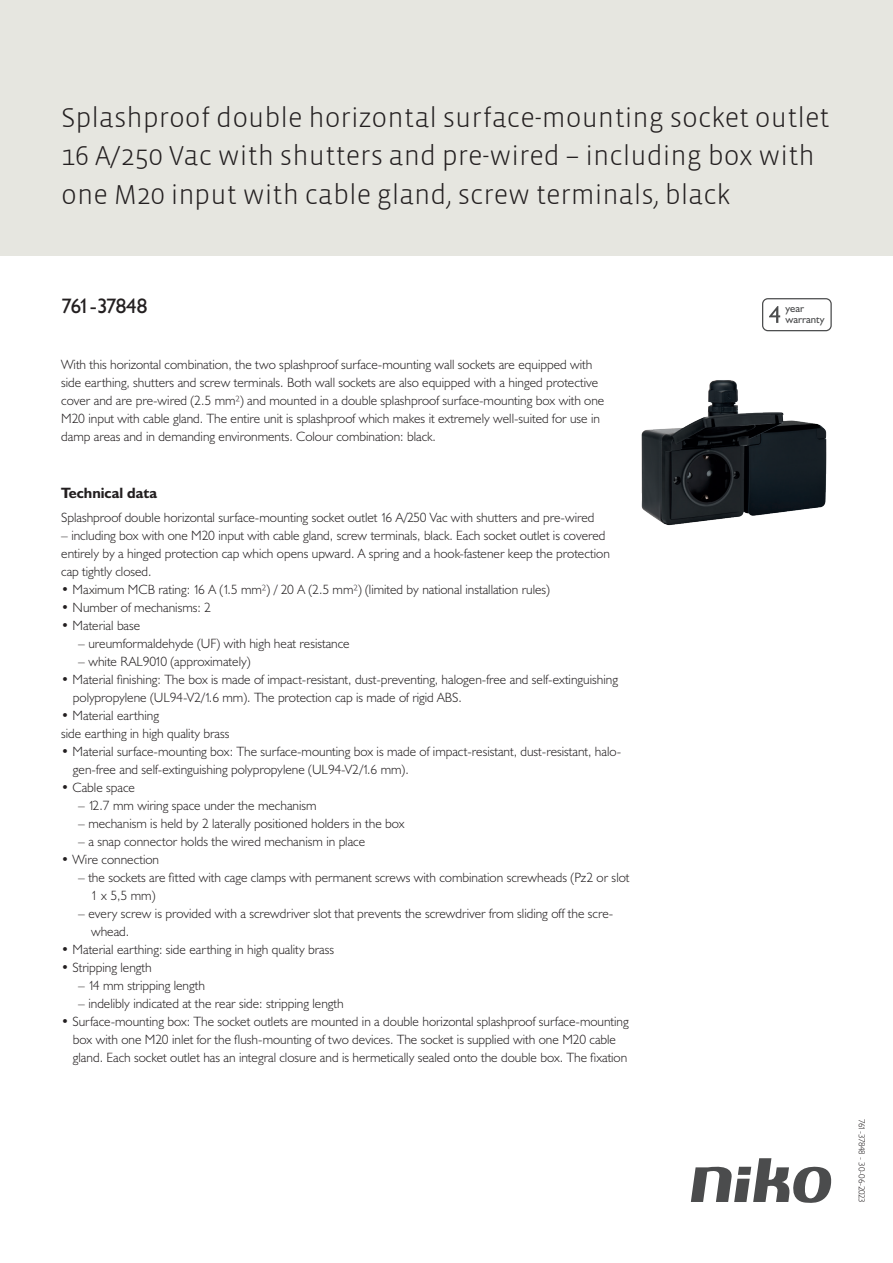
<style>
.page{position:relative;width:893px;height:1263px;background:#fff}
.page>*{position:absolute;margin:0;border:0;box-sizing:border-box;transform-origin:0 0}
.Title_datasheets{font:300 28.05px/38.2px "Vista Sans";color:#231f20}
.Article_number{font:21px "Humanist 521 BT";letter-spacing:-.04em;color:#231f20}
.Titles_parts{font:700 15px "Humanist 521 BT";color:#231f20}
.USP_Bullets{font:300 13.5px/18px "Humanist 521 BT";color:#231f20}
.Platte_tekst_CAB{font:300 13.5px/18px "Humanist 521 BT";color:#231f20}
.USP_Bullets_level_2{font:300 13.5px/18px "Humanist 521 BT";color:#231f20}
.t1{font:10.8px/10.8px "Humanist 521 BT";color:#4b4c4d}
.Revision{font:300 9px "Humanist 521 BT";letter-spacing:-.04em;color:#231f20}
</style>
<div class="page">
<svg style="left:691px;top:1158px;width:141px;height:45px"></svg>
<div style="left:0;top:0;width:893px;height:255px;background:#e6e6e0"></div>
<svg style="left:762px;top:298px;width:70px;height:33px"></svg>
<img style="left:641px;top:380px;width:186px;height:146px">
<p class="Title_datasheets" style="left:61px;top:99px;width:770px">Splashproof double horizontal surface-mounting socket outlet<br>16 A/250 Vac with shutters and pre-wired – including box with one M20 input with cable gland, screw terminals, black</p>
<p class="Article_number" style="left:61px;top:293px;width:88px">761-37848</p>
<p class="Platte_tekst_CAB" style="left:61px;top:355px;width:545px">With this horizontal combination, the two splashproof surface-mounting wall sockets are equipped with side earthing, shutters and screw terminals. Both wall sockets are also equipped with a hinged protective cover and are pre-wired (2.5 mm²) and mounted in a double splashproof surface-mounting box with one M20 input with cable gland. The entire unit is splashproof which makes it extremely well-suited for use in damp areas and in demanding environments. Colour combination: black.</p>
<p class="Titles_parts" style="left:61px;top:483px;width:98px">Technical data</p>
<p class="Platte_tekst_CAB" style="left:61px;top:508px;width:535px">Splashproof double horizontal surface-mounting socket outlet 16 A/250 Vac with shutters and pre-wired</p>
<p class="Platte_tekst_CAB" style="left:61px;top:526px;width:550px">– including box with one M20 input with cable gland, screw terminals, black. Each socket outlet is covered entirely by a hinged protection cap which opens upward. A spring and a hook-fastener keep the protection cap tightly closed.</p>
<p class="USP_Bullets" style="left:61px;top:580px;width:490px">• Maximum MCB rating: 16 A (1.5 mm²) / 20 A (2.5 mm²) (limited by national installation rules)</p>
<p class="USP_Bullets" style="left:61px;top:598px;width:151px">• Number of mechanisms: 2</p>
<p class="USP_Bullets" style="left:61px;top:616px;width:81px">• Material base</p>
<p class="USP_Bullets_level_2" style="left:78px;top:634px;width:273px">– ureumformaldehyde (UF) with high heat resistance</p>
<p class="USP_Bullets_level_2" style="left:78px;top:652px;width:174px">– white RAL9010 (approximately)</p>
<p class="USP_Bullets" style="left:73px;top:670px;width:547px;text-indent:-12px">• Material finishing: The box is made of impact-resistant, dust-preventing, halogen-free and self-extinguishing polypropylene (UL94-V2/1.6 mm). The protection cap is made of rigid ABS.</p>
<p class="USP_Bullets" style="left:61px;top:706px;width:99px">• Material earthing</p>
<p class="USP_Bullets" style="left:61px;top:724px;width:170px">side earthing in high quality brass</p>
<p class="USP_Bullets" style="left:73px;top:742px;width:550px;text-indent:-12px">• Material surface-mounting box: The surface-mounting box is made of impact-resistant, dust-resistant, halo&shy;gen-free and self-extinguishing polypropylene (UL94-V2/1.6 mm).</p>
<p class="USP_Bullets" style="left:61px;top:778px;width:75px">• Cable space</p>
<p class="USP_Bullets_level_2" style="left:78px;top:796px;width:240px">– 12.7 mm wiring space under the mechanism</p>
<p class="USP_Bullets_level_2" style="left:78px;top:814px;width:328px">– mechanism is held by 2 laterally positioned holders in the box</p>
<p class="USP_Bullets_level_2" style="left:78px;top:832px;width:288px">– a snap connector holds the wired mechanism in place</p>
<p class="USP_Bullets" style="left:61px;top:850px;width:99px">• Wire connection</p>
<p class="USP_Bullets_level_2" style="left:91px;top:868px;width:540px;text-indent:-13px">– the sockets are fitted with cage clamps with permanent screws with combination screwheads (Pz2 or slot<br>1 x 5,5 mm)</p>
<p class="USP_Bullets_level_2" style="left:91px;top:904px;width:524px;text-indent:-13px">– every screw is provided with a screwdriver slot that prevents the screwdriver from sliding off the scre&shy;whead.</p>
<p class="USP_Bullets" style="left:61px;top:940px;width:274px">• Material earthing: side earthing in high quality brass</p>
<p class="USP_Bullets" style="left:61px;top:958px;width:92px">• Stripping length</p>
<p class="USP_Bullets_level_2" style="left:78px;top:976px;width:128px">– 14 mm stripping length</p>
<p class="USP_Bullets_level_2" style="left:78px;top:994px;width:267px">– indelibly indicated at the rear side: stripping length</p>
<p class="USP_Bullets" style="left:73px;top:1012px;width:557px;text-indent:-12px">• Surface-mounting box: The socket outlets are mounted in a double horizontal splashproof surface-mounting box with one M20 inlet for the flush-mounting of two devices. The socket is supplied with one M20 cable gland. Each socket outlet has an integral closure and is hermetically sealed onto the double box. The fixation</p>
<p class="t1" style="left:785px;top:303px;width:41px">year warranty</p>
<p class="Revision" style="left:868px;top:1119px;width:85px;rotate:90deg">761-37848 - 30-06-2023</p>
</div>
